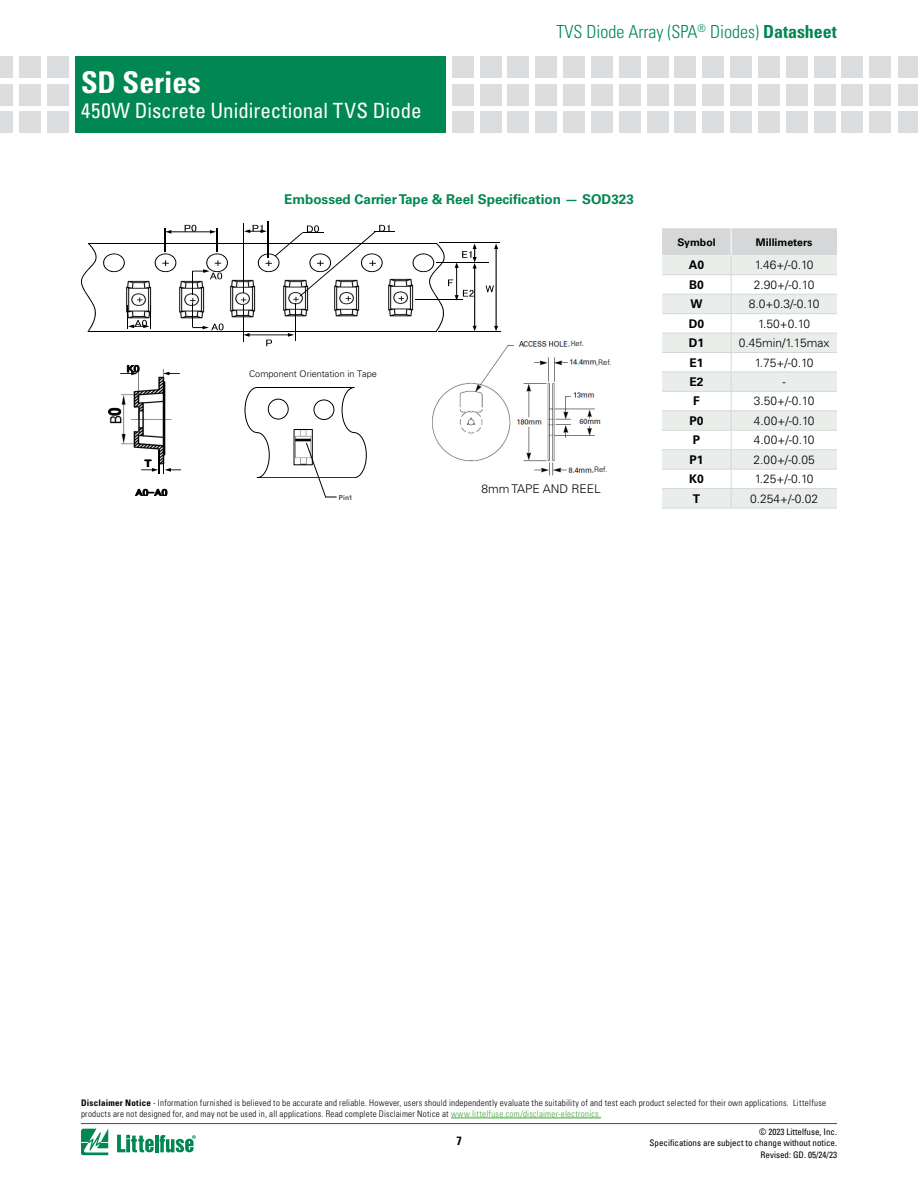
<style>
.page{position:relative;width:918px;height:1188px;background:#fff}
.page>*{position:absolute;margin:0;border:0;box-sizing:border-box;transform-origin:0 0}
.t1{font:700 condensed 30px "Univers LT Std";color:#fff}
.t2{font:condensed 21px "Univers LT Std";color:#fff}
.t3{font:300 condensed 18px "Univers LT Std";color:#008752}
.t4{font:700 13.5px "Univers LT Std";color:#008752}
.t5{font:300 12px "Univers LT Std";color:#000}
.t6{font:700 12px "Univers LT Std";color:#000}
.t7{font:700 condensed 12px "Univers LT Std";color:#000}
.t8{font:700 10.5px "Univers LT Std";color:#000}
.t9{font:300 9.15px "Univers LT Std";color:#000}
.t10{font:300 condensed 9px/10.8px "Univers LT Std";letter-spacing:.025em;color:#000}
.t11{font:condensed 9px/10.8px "Univers LT Std";color:#000;text-align:right}
.t12{font:300 7.65px "Univers LT Std";letter-spacing:-.01em;color:#000}
.t13{font:6.6px "Univers LT Std";color:#000}
.s1{font-weight:700}
.s2{color:#48a23f}
</style>
<div class="page">
<hr style="left:81px;top:1123px;width:756px;height:1px;background:#4d4d4f">
<svg style="left:81px;top:1129px;width:27px;height:26px"></svg>
<hr style="left:155px;top:1135px;width:3px;height:17px;background:#008752">
<svg style="left:160px;top:1135px;width:36px;height:18px"></svg>
<svg style="left:117px;top:1135px;width:37px;height:17px"></svg>
<div style="left:75px;top:56px;width:371px;height:77px;background:#008752"></div>
<div style="left:47px;top:56px;width:21px;height:21px;background:#dcddde"></div>
<div style="left:47px;top:84px;width:21px;height:21px;background:#dcddde"></div>
<div style="left:47px;top:112px;width:21px;height:21px;background:#dcddde"></div>
<div style="left:19px;top:56px;width:21px;height:21px;background:#dcddde"></div>
<div style="left:19px;top:84px;width:21px;height:21px;background:#dcddde"></div>
<div style="left:19px;top:112px;width:21px;height:21px;background:#dcddde"></div>
<div style="left:0;top:56px;width:13px;height:21px;background:#dcddde"></div>
<div style="left:0;top:84px;width:13px;height:21px;background:#dcddde"></div>
<div style="left:0;top:112px;width:13px;height:21px;background:#dcddde"></div>
<div style="left:870px;top:56px;width:21px;height:21px;background:#dcddde"></div>
<div style="left:870px;top:84px;width:21px;height:21px;background:#dcddde"></div>
<div style="left:870px;top:112px;width:21px;height:21px;background:#dcddde"></div>
<div style="left:452px;top:56px;width:21px;height:21px;background:#dcddde"></div>
<div style="left:452px;top:84px;width:21px;height:21px;background:#dcddde"></div>
<div style="left:452px;top:112px;width:21px;height:21px;background:#dcddde"></div>
<div style="left:480px;top:56px;width:21px;height:21px;background:#dcddde"></div>
<div style="left:480px;top:84px;width:21px;height:21px;background:#dcddde"></div>
<div style="left:480px;top:112px;width:21px;height:21px;background:#dcddde"></div>
<div style="left:508px;top:56px;width:21px;height:21px;background:#dcddde"></div>
<div style="left:508px;top:84px;width:21px;height:21px;background:#dcddde"></div>
<div style="left:508px;top:112px;width:21px;height:21px;background:#dcddde"></div>
<div style="left:536px;top:56px;width:21px;height:21px;background:#dcddde"></div>
<div style="left:536px;top:84px;width:21px;height:21px;background:#dcddde"></div>
<div style="left:536px;top:112px;width:21px;height:21px;background:#dcddde"></div>
<div style="left:563px;top:56px;width:22px;height:21px;background:#dcddde"></div>
<div style="left:563px;top:84px;width:22px;height:21px;background:#dcddde"></div>
<div style="left:563px;top:112px;width:22px;height:21px;background:#dcddde"></div>
<div style="left:591px;top:56px;width:22px;height:21px;background:#dcddde"></div>
<div style="left:591px;top:84px;width:22px;height:21px;background:#dcddde"></div>
<div style="left:591px;top:112px;width:22px;height:21px;background:#dcddde"></div>
<div style="left:619px;top:56px;width:21px;height:21px;background:#dcddde"></div>
<div style="left:619px;top:84px;width:21px;height:21px;background:#dcddde"></div>
<div style="left:619px;top:112px;width:21px;height:21px;background:#dcddde"></div>
<div style="left:647px;top:56px;width:21px;height:21px;background:#dcddde"></div>
<div style="left:647px;top:84px;width:21px;height:21px;background:#dcddde"></div>
<div style="left:647px;top:112px;width:21px;height:21px;background:#dcddde"></div>
<div style="left:675px;top:56px;width:21px;height:21px;background:#dcddde"></div>
<div style="left:675px;top:84px;width:21px;height:21px;background:#dcddde"></div>
<div style="left:675px;top:112px;width:21px;height:21px;background:#dcddde"></div>
<div style="left:703px;top:56px;width:21px;height:21px;background:#dcddde"></div>
<div style="left:703px;top:84px;width:21px;height:21px;background:#dcddde"></div>
<div style="left:703px;top:112px;width:21px;height:21px;background:#dcddde"></div>
<div style="left:730px;top:56px;width:22px;height:21px;background:#dcddde"></div>
<div style="left:730px;top:84px;width:22px;height:21px;background:#dcddde"></div>
<div style="left:730px;top:112px;width:22px;height:21px;background:#dcddde"></div>
<div style="left:786px;top:56px;width:21px;height:21px;background:#dcddde"></div>
<div style="left:786px;top:84px;width:21px;height:21px;background:#dcddde"></div>
<div style="left:786px;top:112px;width:21px;height:21px;background:#dcddde"></div>
<div style="left:758px;top:56px;width:22px;height:21px;background:#dcddde"></div>
<div style="left:758px;top:84px;width:22px;height:21px;background:#dcddde"></div>
<div style="left:758px;top:112px;width:22px;height:21px;background:#dcddde"></div>
<div style="left:814px;top:56px;width:21px;height:21px;background:#dcddde"></div>
<div style="left:814px;top:84px;width:21px;height:21px;background:#dcddde"></div>
<div style="left:814px;top:112px;width:21px;height:21px;background:#dcddde"></div>
<div style="left:842px;top:56px;width:21px;height:21px;background:#dcddde"></div>
<div style="left:842px;top:84px;width:21px;height:21px;background:#dcddde"></div>
<div style="left:842px;top:112px;width:21px;height:21px;background:#dcddde"></div>
<div style="left:898px;top:56px;width:20px;height:21px;background:#dcddde"></div>
<div style="left:898px;top:84px;width:20px;height:21px;background:#dcddde"></div>
<div style="left:898px;top:112px;width:20px;height:21px;background:#dcddde"></div>
<hr style="left:88px;top:243px;width:349px;height:1px;background:#000">
<hr style="left:88px;top:332px;width:349px;height:1px;background:#000">
<svg style="left:81px;top:244px;width:16px;height:88px"></svg>
<hr style="left:437px;top:262px;width:52px;height:1px;background:#000">
<hr style="left:439px;top:242px;width:61px;height:1px;background:#000">
<hr style="left:438px;top:331px;width:62px;height:1px;background:#000">
<svg style="left:244px;top:333px;width:50px;height:13px"></svg>
<svg style="left:413px;top:243px;width:64px;height:89px"></svg>
<svg style="left:486px;top:244px;width:12px;height:87px"></svg>
<img style="left:230px;top:280px;width:26px;height:38px">
<img style="left:283px;top:302px;width:26px;height:15px">
<img style="left:334px;top:302px;width:26px;height:15px">
<img style="left:388px;top:278px;width:26px;height:39px">
<hr style="left:243px;top:305px;width:1px;height:37px;background:#000">
<hr style="left:295px;top:303px;width:1px;height:37px;background:#000">
<img style="left:109px;top:370px;width:73px;height:100px">
<svg style="left:109px;top:408px;width:12px;height:7px"></svg>
<svg style="left:103px;top:225px;width:125px;height:105px"></svg>
<hr style="left:268px;top:221px;width:1px;height:37px;background:#000">
<hr style="left:243px;top:223px;width:1px;height:70px;background:#000">
<svg style="left:141px;top:450px;width:40px;height:24px"></svg>
<svg style="left:135px;top:489px;width:32px;height:7px"></svg>
<svg style="left:163px;top:372px;width:17px;height:3px"></svg>
<svg style="left:120px;top:365px;width:19px;height:10px"></svg>
<svg style="left:241px;top:225px;width:163px;height:77px"></svg>
<svg style="left:662px;top:228px;width:175px;height:280px"></svg>
<hr style="left:662px;top:508px;width:69px;height:1px;background:#d5d7d8">
<hr style="left:731px;top:508px;width:106px;height:1px;background:#d5d7d8">
<img style="left:432px;top:341px;width:169px;height:135px">
<svg style="left:245px;top:387px;width:122px;height:111px"></svg>
<hr style="left:451px;top:1118px;width:150px;height:1px;background:#48a23f">
<h1 class="t1" style="left:81px;top:64px;width:121px">SD Series</h1>
<h2 class="t2" style="left:81px;top:97px;width:342px">450W Discrete Unidirectional TVS Diode</h2>
<h3 class="t3" style="left:556px;top:21px;width:282px">TVS Diode Array (SPA<sup>®</sup> Diodes) <span class="s1">Datasheet</span></h3>
<h3 class="t4" style="left:284px;top:192px;width:351px">Embossed Carrier Tape &amp; Reel Specification — SOD323</h3>
<p class="t9" style="left:249px;top:369px;width:129px">Component Orientation in Tape</p>
<p class="t13" style="left:339px;top:493px;width:15px">Pin1</p>
<p class="t12" style="left:569px;top:339px;width:17px">,Ref.</p>
<p class="t12" style="left:596px;top:357px;width:17px">,Ref.</p>
<p class="t12" style="left:592px;top:465px;width:17px">,Ref.</p>
<h3 class="t5" style="left:482px;top:482px;width:121px">8mm TAPE AND REEL</h3>
<p class="t8" style="left:677px;top:236px;width:40px">Symbol</p>
<p class="t8" style="left:756px;top:236px;width:58px">Millimeters</p>
<h3 class="t6" style="left:689px;top:258px;width:17px">A0</h3>
<h3 class="t5" style="left:755px;top:258px;width:60px">1.46+/-0.10</h3>
<h3 class="t6" style="left:689px;top:278px;width:16px">B0</h3>
<h3 class="t5" style="left:754px;top:277px;width:62px">2.90+/-0.10</h3>
<h3 class="t6" style="left:691px;top:297px;width:13px">W</h3>
<h3 class="t5" style="left:749px;top:297px;width:72px">8.0+0.3/-0.10</h3>
<h3 class="t6" style="left:689px;top:316px;width:17px">D0</h3>
<h3 class="t5" style="left:758px;top:316px;width:54px">1.50+0.10</h3>
<h3 class="t6" style="left:689px;top:336px;width:17px">D1</h3>
<h3 class="t5" style="left:739px;top:336px;width:92px">0.45min/1.15max</h3>
<h3 class="t6" style="left:690px;top:355px;width:16px">E1</h3>
<h3 class="t5" style="left:755px;top:355px;width:60px">1.75+/-0.10</h3>
<h3 class="t6" style="left:690px;top:375px;width:16px">E2</h3>
<h3 class="t5" style="left:783px;top:375px;width:5px">-</h3>
<h3 class="t6" style="left:693px;top:394px;width:8px">F</h3>
<h3 class="t5" style="left:754px;top:394px;width:62px">3.50+/-0.10</h3>
<h3 class="t6" style="left:690px;top:414px;width:16px">P0</h3>
<h3 class="t5" style="left:754px;top:413px;width:62px">4.00+/-0.10</h3>
<h3 class="t6" style="left:693px;top:433px;width:9px">P</h3>
<h3 class="t5" style="left:754px;top:433px;width:62px">4.00+/-0.10</h3>
<h3 class="t6" style="left:690px;top:453px;width:16px">P1</h3>
<h3 class="t5" style="left:753px;top:452px;width:63px">2.00+/-0.05</h3>
<h3 class="t6" style="left:689px;top:472px;width:16px">K0</h3>
<h3 class="t5" style="left:755px;top:472px;width:60px">1.25+/-0.10</h3>
<h3 class="t6" style="left:693px;top:491px;width:9px">T</h3>
<h3 class="t5" style="left:750px;top:491px;width:69px">0.254+/-0.02</h3>
<p class="t10" style="left:81px;top:1098px;width:747px"><span class="s1">Disclaimer Notice</span> - Information furnished is believed to be accurate and reliable. However, users should independently evaluate the suitability of and test each product selected for their own applications. Littelfuse products are not designed for, and may not be used in, all applications. Read complete Disclaimer Notice at <span class="s2">www.littelfuse.com/disclaimer-electronics.</span></p>
<h3 class="t7" style="left:456px;top:1133px;width:7px">7</h3>
<p class="t11" style="left:650px;top:1126px;width:189px">© 2023 Littelfuse, Inc.<br>Specifications are subject to change without notice.</p>
<p class="t11" style="left:761px;top:1149px;width:78px">Revised: GD. 05/24/23</p>
</div>
